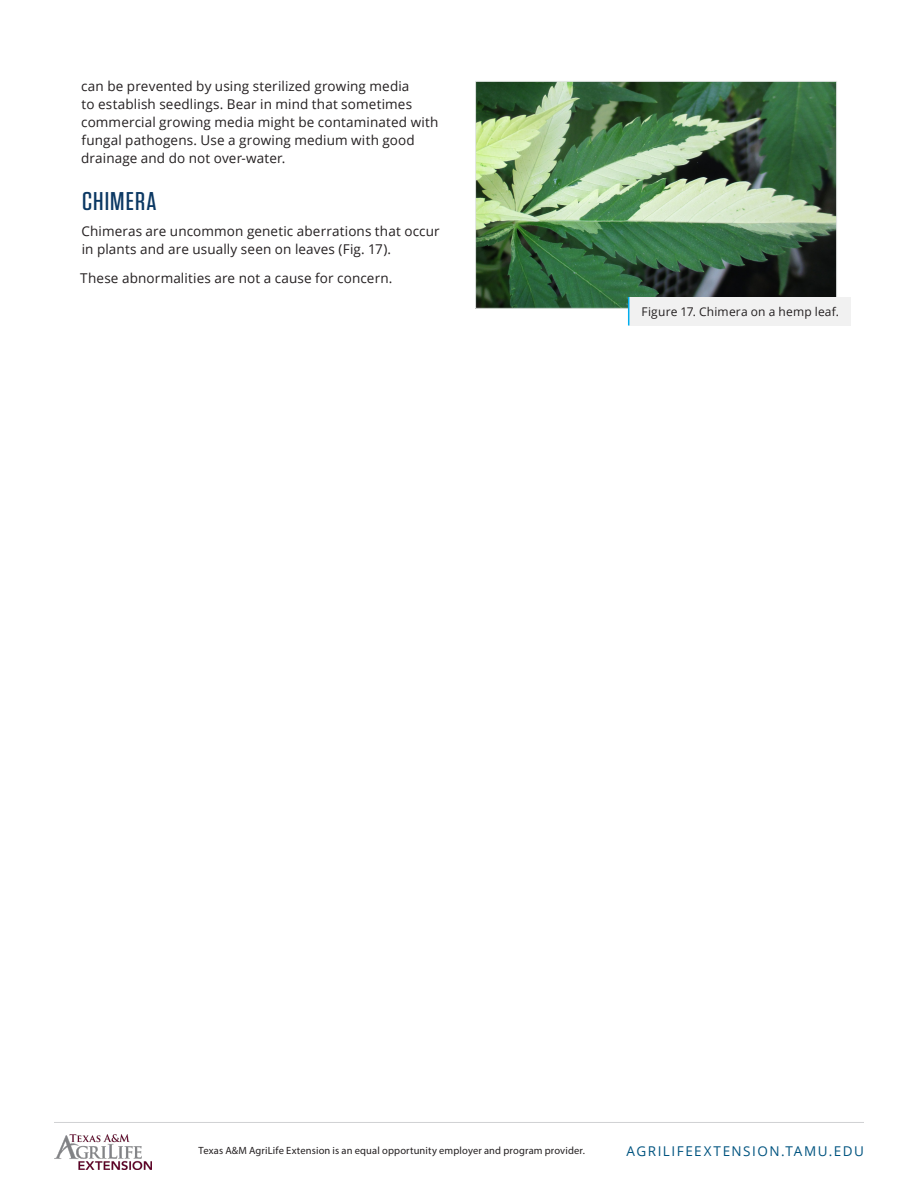
<style>
.page{position:relative;width:918px;height:1188px;background:#fff}
.page>*{position:absolute;margin:0;border:0;box-sizing:border-box;transform-origin:0 0}
.heading1{font:500 25.65px "Tungsten";letter-spacing:.04em;color:#0c3964;scale:1.11 1}
.Body{font:13.5px/18px "Open Sans";letter-spacing:.01em;color:#231f20}
.t1{font:13.5px "Open Sans";letter-spacing:.11em;color:#005480}
.Image_Captions{font:12px "Open Sans";letter-spacing:.015em;color:#231f20}
.t2{font:10.5px "Myriad Pro";letter-spacing:.015em;color:#231f20}
</style>
<div class="page">
<hr style="left:54px;top:1122px;width:810px;height:1px;background:#d1d2d4">
<img style="left:54px;top:1134px;width:97px;height:36px">
<img style="left:477px;top:83px;width:358px;height:224px">
<div style="left:475px;top:81px;width:362px;height:228px;border:1px solid #e5e8e7"></div>
<div style="left:629px;top:297px;width:221px;height:29px;background:#f1f1f1"></div>
<svg style="left:628px;top:297px;width:1px;height:29px"></svg>
<p class="Body" style="left:81px;top:77px;width:359px">can be prevented by using sterilized growing media<br>to establish seedlings. Bear in mind that sometimes commercial growing media might be contaminated with fungal pathogens. Use a growing medium with good drainage and do not over-water.</p>
<h1 class="heading1" style="left:82px;top:188px;width:69px">CHIMERA</h1>
<p class="Body" style="left:81px;top:222px;width:360px">Chimeras are uncommon genetic aberrations that occur in plants and are usually seen on leaves (Fig. 17).</p>
<p class="Body" style="left:80px;top:269px;width:314px">These abnormalities are not a cause for concern.</p>
<p class="Image_Captions" style="left:642px;top:303px;width:199px">Figure 17. Chimera on a hemp leaf.</p>
<p class="t2" style="left:199px;top:1144px;width:388px">Texas A&amp;M AgriLife Extension is an equal opportunity employer and program provider.</p>
<p class="t1" style="left:627px;top:1141px;width:239px">AGRILIFEEXTENSION.TAMU.EDU</p>
</div>
